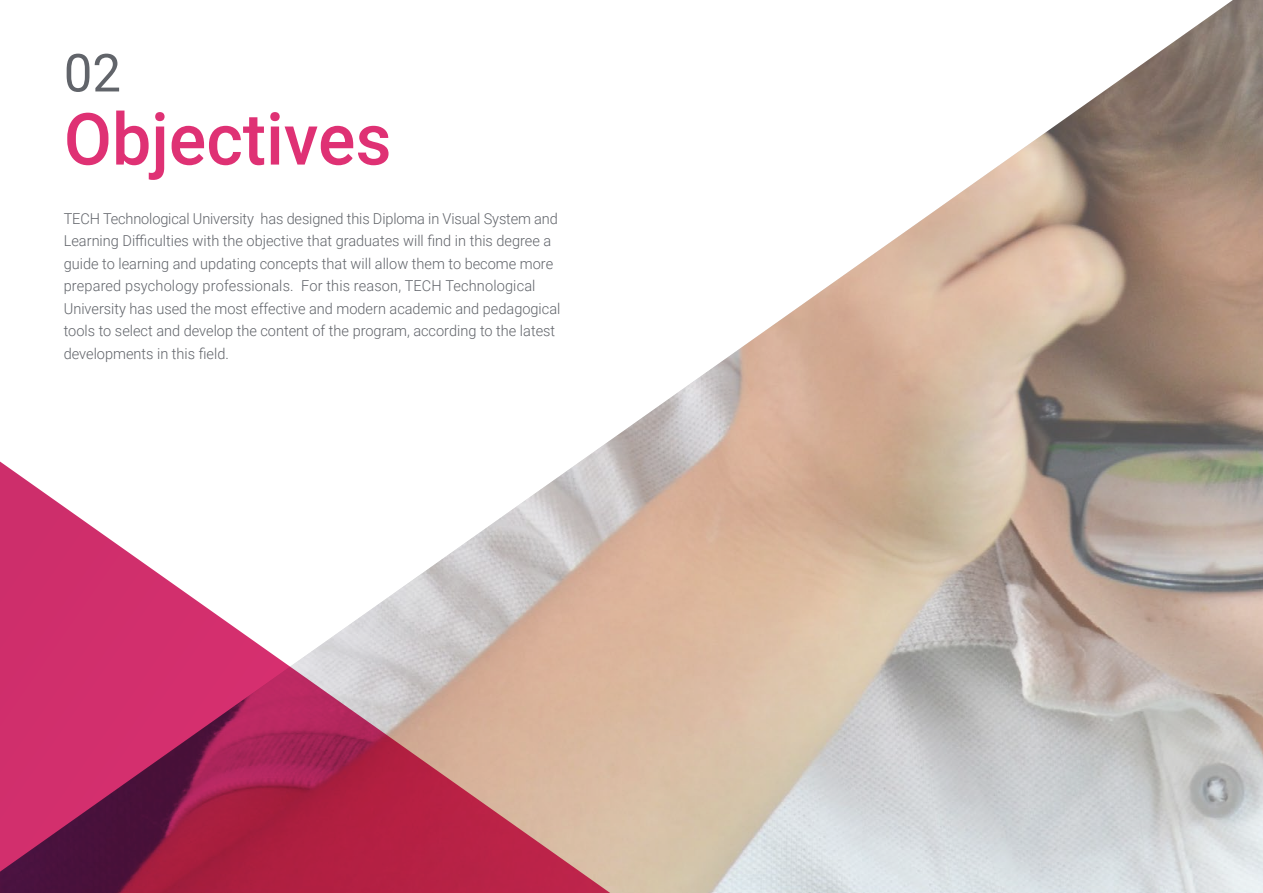
<style>
.page{position:relative;width:1263px;height:893px;background:#fff}
.page>*{position:absolute;margin:0;border:0;box-sizing:border-box;transform-origin:0 0}
.t1{font:500 72px "Roboto";color:#df3174}
.t2{font:52.5px "Roboto";color:#61646a}
.t3{font:300 15px/22.5px "Roboto";color:#61646a}
</style>
<div class="page">
<img style="left:602px;top:0;width:661px;height:893px">
<svg style="left:0;top:446px;width:640px;height:447px"></svg>
<h2 class="t2" style="left:64px;top:36px;width:59px">02</h2>
<h1 class="t1" style="left:64px;top:89px;width:329px">Objectives</h1>
<p class="t3" style="left:64px;top:207px;width:498px">TECH Technological University has designed this Diploma in Visual System and Learning Difficulties with the objective that graduates will find in this degree a guide to learning and updating concepts that will allow them to become more prepared psychology professionals. For this reason, TECH Technological University has used the most effective and modern academic and pedagogical tools to select and develop the content of the program, according to the latest developments in this field.</p>
</div>
